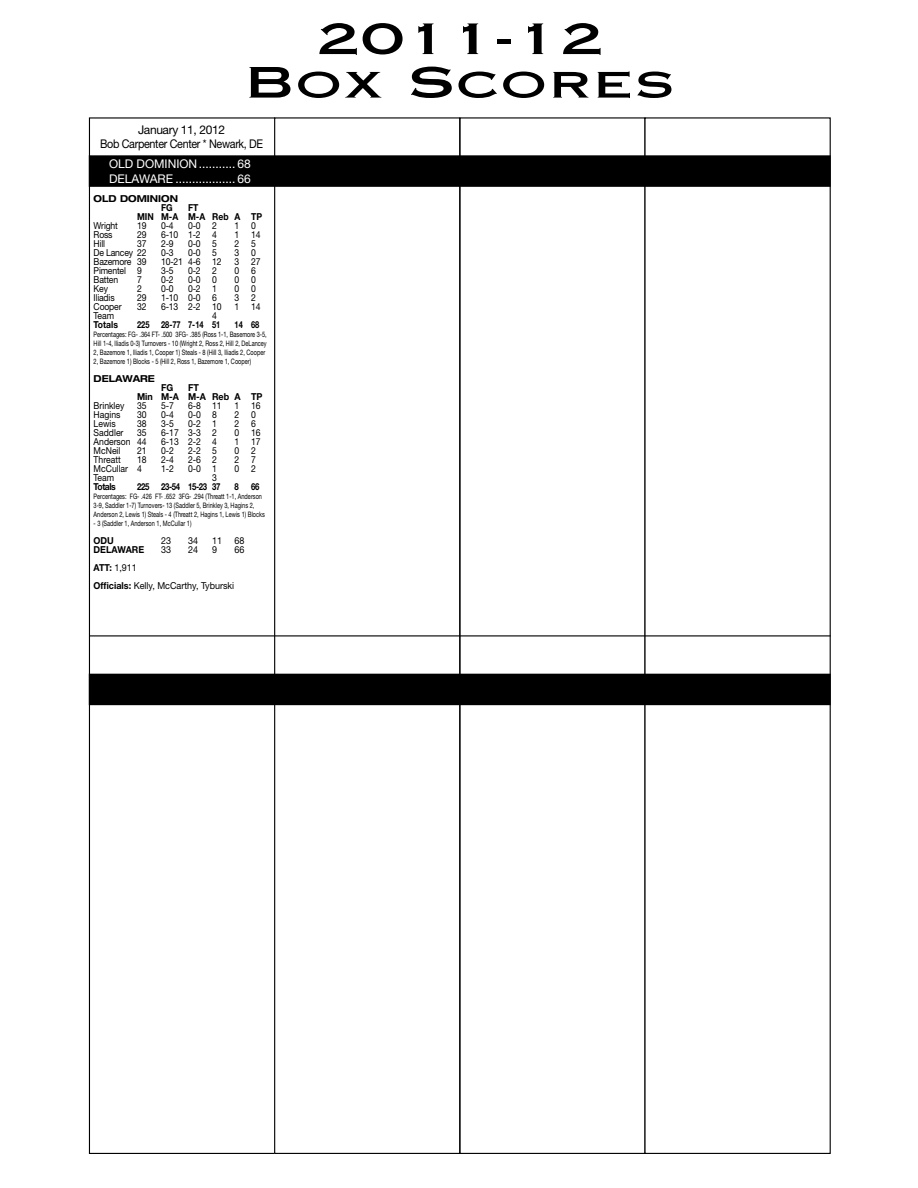
<style>
.page{position:relative;width:918px;height:1188px;background:#fff}
.page>*{position:absolute;margin:0;border:0;box-sizing:border-box;transform-origin:0 0}
.t1{font:42px/43.5px "Copperplate Gothic Std 31 AB";letter-spacing:.04em;color:#000;text-align:center;scale:1.3 1}
.t2{font:12px "Helvetica Neue LT Std";color:#fff}
.t3{font:12px "Helvetica Neue LT Std";letter-spacing:-.03em;color:#000;scale:.9 1}
.t4{font:12px "Helvetica Neue LT Std";letter-spacing:-.03em;color:#000}
.t5{font:9.6px "Helvetica Neue LT Std";color:#000;scale:.9 1}
.t6{font:9.6px "Helvetica Neue LT Std";color:#000;scale:.94 1}
.t7{font:9.6px "Helvetica Neue LT Std";letter-spacing:-.02em;color:#000;scale:.9 1}
.t8{font:700 9.6px "Helvetica Neue LT Std";color:#000;scale:.9 1}
.t9{font:700 9.6px "Helvetica Neue LT Std";color:#000;scale:.94 1}
.t10{font:700 expanded 9.6px "Helvetica Neue LT Std";color:#000;scale:.94 1}
.t11{font:700 9.6px "Helvetica Neue LT Std";color:#000;scale:.78 1}
.t12{font:700 9.6px "Helvetica Neue LT Std";letter-spacing:-.05em;color:#000;scale:.81 1}
.t13{font:700 9.6px "Helvetica Neue LT Std";color:#000;scale:.81 1}
.t14{font:7.5px/9px "Helvetica Neue LT Std";color:#000;scale:.75 1}
.s1{font-weight:700}
</style>
<div class="page">
<div style="left:644px;top:117px;width:187px;height:1037px;border:1px solid #000"></div>
<div style="left:90px;top:156px;width:740px;height:30px;background:#000"></div>
<div style="left:89px;top:155px;width:742px;height:32px;border:2px solid #000"></div>
<hr style="left:89px;top:635px;width:742px;height:1px;background:#000">
<div style="left:90px;top:674px;width:740px;height:30px;background:#000"></div>
<div style="left:89px;top:674px;width:742px;height:31px;border:2px solid #000"></div>
<h1 class="t1" style="left:245px;top:17px;width:332px">2011-12<br>Box Scores</h1>
<p class="t4" style="left:138px;top:122px;width:89px">January 11, 2012</p>
<p class="t3" style="left:100px;top:137px;width:183px">Bob Carpenter Center * Newark, DE</p>
<p class="t2" style="left:109px;top:157px;width:143px">OLD DOMINION........... 68</p>
<p class="t2" style="left:109px;top:172px;width:143px">DELAWARE .................. 66</p>
<p class="t10" style="left:94px;top:193px;width:91px">OLD DOMINION</p>
<p class="t8" style="left:161px;top:202px;width:14px">FG</p>
<p class="t8" style="left:188px;top:202px;width:13px">FT</p>
<p class="t8" style="left:137px;top:211px;width:140px">MIN M-A M-A Reb A TP</p>
<p class="t5" style="left:94px;top:220px;width:28px">Wright</p>
<p class="t5" style="left:137px;top:220px;width:12px">19</p>
<p class="t5" style="left:161px;top:220px;width:16px">0-4</p>
<p class="t5" style="left:188px;top:220px;width:34px">0-0 2</p>
<p class="t5" style="left:235px;top:220px;width:25px">1 0</p>
<p class="t5" style="left:94px;top:229px;width:23px">Ross</p>
<p class="t5" style="left:137px;top:229px;width:12px">29</p>
<p class="t5" style="left:161px;top:229px;width:63px">6-10 1-2 4</p>
<p class="t5" style="left:235px;top:229px;width:30px">1 14</p>
<p class="t5" style="left:94px;top:238px;width:14px">Hill</p>
<p class="t5" style="left:137px;top:238px;width:12px">37</p>
<p class="t5" style="left:161px;top:238px;width:16px">2-9</p>
<p class="t5" style="left:188px;top:238px;width:34px">0-0 5</p>
<p class="t5" style="left:235px;top:238px;width:25px">2 5</p>
<p class="t7" style="left:94px;top:247px;width:60px">De Lancey 22</p>
<p class="t5" style="left:161px;top:247px;width:16px">0-3</p>
<p class="t5" style="left:188px;top:247px;width:34px">0-0 5</p>
<p class="t5" style="left:235px;top:247px;width:25px">3 0</p>
<p class="t7" style="left:94px;top:256px;width:60px">Bazemore 39</p>
<p class="t5" style="left:161px;top:256px;width:69px">10-21 4-6 12</p>
<p class="t5" style="left:235px;top:256px;width:30px">3 27</p>
<p class="t7" style="left:94px;top:265px;width:55px">Pimentel 9</p>
<p class="t5" style="left:161px;top:265px;width:16px">3-5</p>
<p class="t5" style="left:188px;top:265px;width:34px">0-2 2</p>
<p class="t5" style="left:235px;top:265px;width:25px">0 6</p>
<p class="t5" style="left:94px;top:274px;width:29px">Batten</p>
<p class="t5" style="left:137px;top:274px;width:7px">7</p>
<p class="t5" style="left:161px;top:274px;width:16px">0-2</p>
<p class="t5" style="left:188px;top:274px;width:34px">0-0 0</p>
<p class="t5" style="left:235px;top:274px;width:25px">0 0</p>
<p class="t5" style="left:94px;top:283px;width:17px">Key</p>
<p class="t5" style="left:137px;top:283px;width:7px">2</p>
<p class="t5" style="left:161px;top:283px;width:16px">0-0</p>
<p class="t5" style="left:188px;top:283px;width:34px">0-2 1</p>
<p class="t5" style="left:235px;top:283px;width:25px">0 0</p>
<p class="t7" style="left:94px;top:292px;width:25px">Iliadis</p>
<p class="t5" style="left:137px;top:292px;width:12px">29</p>
<p class="t5" style="left:161px;top:292px;width:63px">1-10 0-0 6</p>
<p class="t5" style="left:235px;top:292px;width:25px">3 2</p>
<p class="t5" style="left:94px;top:301px;width:32px">Cooper</p>
<p class="t5" style="left:137px;top:301px;width:12px">32</p>
<p class="t5" style="left:161px;top:301px;width:69px">6-13 2-2 10</p>
<p class="t5" style="left:235px;top:301px;width:30px">1 14</p>
<p class="t5" style="left:94px;top:310px;width:24px">Team</p>
<p class="t5" style="left:212px;top:310px;width:7px">4</p>
<p class="t8" style="left:94px;top:319px;width:29px">Totals</p>
<p class="t11" style="left:137px;top:319px;width:108px">225 28-77 7-14 51</p>
<p class="t11" style="left:235px;top:319px;width:33px">14 68</p>
<p class="t14" style="left:94px;top:330px;width:232px">Percentages: FG- .364 FT- .500 3FG- .385 (Ross 1-1, Basemore 3-5, Hill 1-4, Iliadis 0-3) Turnovers - 10 (Wright 2, Ross 2, Hill 2, DeLancey 2, Bazemore 1, Iliadis 1, Cooper 1) Steals - 8 (Hill 3, Iliadis 2, Cooper 2, Bazemore 1) Blocks - 5 (Hill 2, Ross 1, Bazemore 1, Cooper)</p>
<p class="t10" style="left:94px;top:373px;width:67px">DELAWARE</p>
<p class="t9" style="left:161px;top:382px;width:14px">FG</p>
<p class="t9" style="left:188px;top:382px;width:13px">FT</p>
<p class="t9" style="left:137px;top:391px;width:135px">Min M-A M-A Reb A TP</p>
<p class="t5" style="left:94px;top:400px;width:36px">Brinkley</p>
<p class="t5" style="left:137px;top:400px;width:12px">35</p>
<p class="t5" style="left:161px;top:400px;width:16px">5-7</p>
<p class="t5" style="left:188px;top:400px;width:39px">6-8 11</p>
<p class="t5" style="left:235px;top:400px;width:30px">1 16</p>
<p class="t5" style="left:94px;top:409px;width:31px">Hagins</p>
<p class="t5" style="left:137px;top:409px;width:12px">30</p>
<p class="t5" style="left:161px;top:409px;width:16px">0-4</p>
<p class="t5" style="left:188px;top:409px;width:34px">0-0 8</p>
<p class="t5" style="left:235px;top:409px;width:25px">2 0</p>
<p class="t5" style="left:94px;top:418px;width:26px">Lewis</p>
<p class="t5" style="left:137px;top:418px;width:12px">38</p>
<p class="t5" style="left:161px;top:418px;width:16px">3-5</p>
<p class="t5" style="left:188px;top:418px;width:34px">0-2 1</p>
<p class="t5" style="left:235px;top:418px;width:25px">2 6</p>
<p class="t5" style="left:94px;top:427px;width:35px">Saddler</p>
<p class="t5" style="left:137px;top:427px;width:12px">35</p>
<p class="t5" style="left:161px;top:427px;width:63px">6-17 3-3 2</p>
<p class="t5" style="left:235px;top:427px;width:30px">0 16</p>
<p class="t5" style="left:94px;top:436px;width:60px">Anderson 44</p>
<p class="t5" style="left:161px;top:436px;width:63px">6-13 2-2 4</p>
<p class="t5" style="left:235px;top:436px;width:30px">1 17</p>
<p class="t5" style="left:94px;top:445px;width:31px">McNeil</p>
<p class="t5" style="left:137px;top:445px;width:12px">21</p>
<p class="t5" style="left:161px;top:445px;width:16px">0-2</p>
<p class="t5" style="left:188px;top:445px;width:34px">2-2 5</p>
<p class="t5" style="left:235px;top:445px;width:25px">0 2</p>
<p class="t5" style="left:94px;top:454px;width:32px">Threatt</p>
<p class="t5" style="left:137px;top:454px;width:12px">18</p>
<p class="t5" style="left:161px;top:454px;width:16px">2-4</p>
<p class="t5" style="left:188px;top:454px;width:34px">2-6 2</p>
<p class="t5" style="left:235px;top:454px;width:25px">2 7</p>
<p class="t5" style="left:94px;top:463px;width:55px">McCullar 4</p>
<p class="t5" style="left:161px;top:463px;width:16px">1-2</p>
<p class="t5" style="left:188px;top:463px;width:34px">0-0 1</p>
<p class="t5" style="left:235px;top:463px;width:25px">0 2</p>
<p class="t5" style="left:94px;top:472px;width:24px">Team</p>
<p class="t5" style="left:212px;top:472px;width:7px">3</p>
<p class="t8" style="left:94px;top:481px;width:26px">Totals</p>
<p class="t12" style="left:137px;top:481px;width:104px">225 23-54 15-23 37</p>
<p class="t13" style="left:235px;top:481px;width:7px">8</p>
<p class="t13" style="left:251px;top:481px;width:12px">66</p>
<p class="t14" style="left:94px;top:492px;width:230px">Percentages: FG- .426 FT- .652 3FG- .294 (Threatt 1-1, Anderson<br>3-9, Saddler 1-7) Turnovers- 13 (Saddler 5, Brinkley 3, Hagins 2,<br>Anderson 2, Lewis 1) Steals - 4 (Threatt 2, Hagins 1, Lewis 1) Blocks</p>
<p class="t14" style="left:94px;top:519px;width:132px">- 3 (Saddler 1, Anderson 1, McCullar 1)</p>
<p class="t9" style="left:94px;top:535px;width:23px">ODU</p>
<p class="t6" style="left:161px;top:535px;width:12px">23</p>
<p class="t6" style="left:188px;top:535px;width:12px">34</p>
<p class="t6" style="left:212px;top:535px;width:12px">11</p>
<p class="t6" style="left:235px;top:535px;width:12px">68</p>
<p class="t9" style="left:94px;top:544px;width:55px">DELAWARE</p>
<p class="t6" style="left:161px;top:544px;width:12px">33</p>
<p class="t6" style="left:188px;top:544px;width:12px">24</p>
<p class="t6" style="left:212px;top:544px;width:7px">9</p>
<p class="t6" style="left:235px;top:544px;width:12px">66</p>
<p class="t6" style="left:94px;top:562px;width:47px"><span class="s1">ATT:</span> 1,911</p>
<p class="t6" style="left:94px;top:580px;width:151px"><span class="s1">Officials:</span> Kelly, McCarthy, Tyburski</p>
</div>
